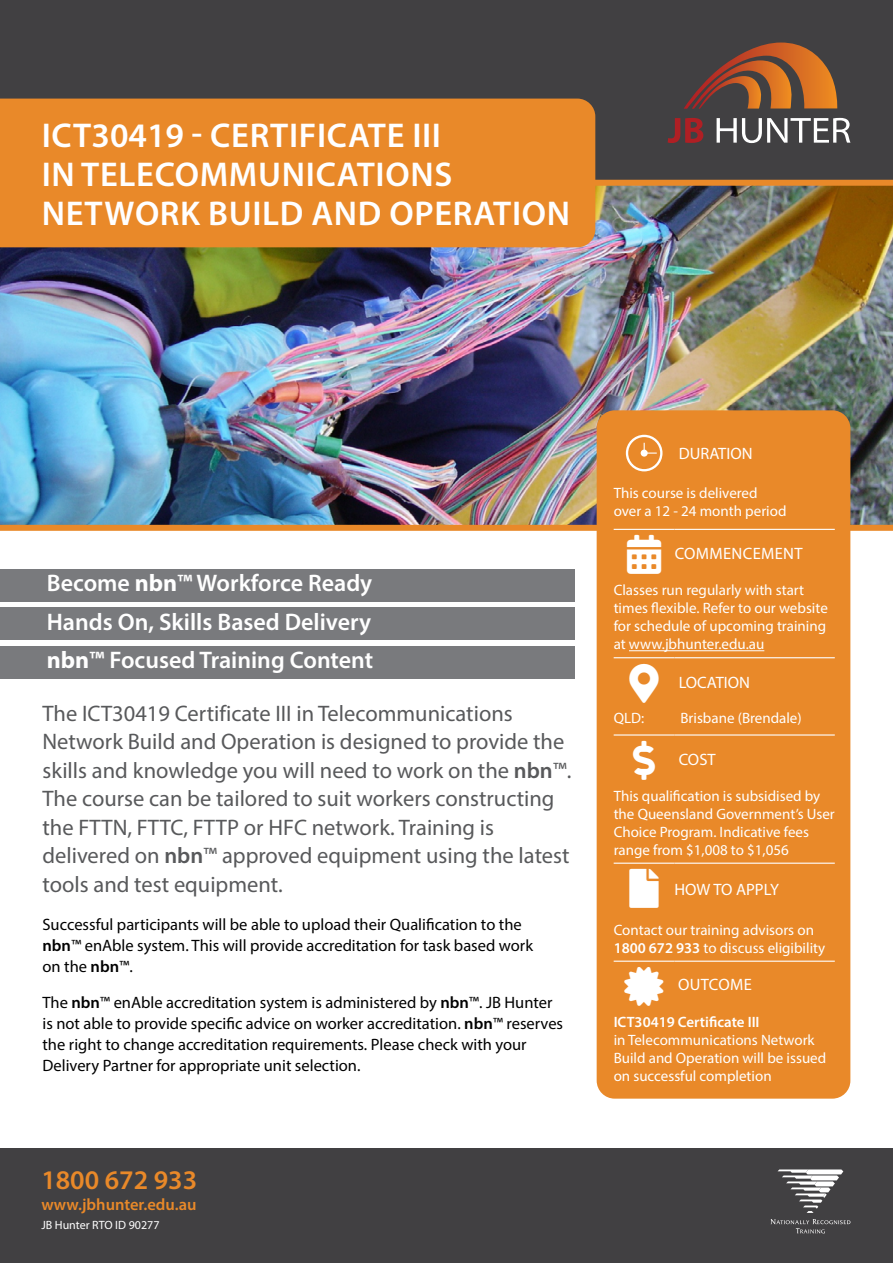
<style>
.page{position:relative;width:893px;height:1263px;background:#fff}
.page>*{position:absolute;margin:0;border:0;box-sizing:border-box;transform-origin:0 0}
.t1{font:39px "Font Awesome 5 Free Solid";color:#fff}
.t2{font:600 34.5px/39px "Myriad Pro";letter-spacing:.02em;color:#fff}
.t3{font:600 27px "Myriad Pro";color:#e98929}
.t4{font:600 24px/38.5px "Myriad Pro";color:#fff;text-align:justify}
.t5{font:22.5px/28.5px "Myriad Pro";color:#58595b}
.t6{font:16.5px/21px "Myriad Pro";color:#000}
.t7{font:16.5px "Myriad Pro";color:#fff}
.t8{font:16.5px "Myriad Pro";letter-spacing:.02em;color:#fff}
.t9{font:600 16.5px "Myriad Pro";color:#e98929}
.t10{font:15px/18px "Myriad Pro";color:#fff}
.t11{font:600 15px "Myriad Pro";color:#fff}
.t12{font:12px "Myriad Pro";color:#fff}
.s1{font-weight:700}
.s2{font-weight:600}
</style>
<div class="page">
<div style="left:0;top:1148px;width:893px;height:115px;background:#414042"></div>
<div style="left:0;top:0;width:893px;height:180px;background:#414042"></div>
<svg style="left:777px;top:1169px;width:66px;height:44px"></svg>
<svg style="left:771px;top:1219px;width:79px;height:14px"></svg>
<img style="left:0;top:180px;width:893px;height:351px">
<svg style="left:684px;top:43px;width:154px;height:66px"></svg>
<svg style="left:668px;top:118px;width:35px;height:25px"></svg>
<svg style="left:717px;top:118px;width:133px;height:25px"></svg>
<div style="left:0;top:99px;width:595px;height:148px;background:#e98929"></div>
<div style="left:0;top:569px;width:574px;height:32px;background:#797a7d"></div>
<div style="left:0;top:607px;width:574px;height:33px;background:#797a7d"></div>
<div style="left:0;top:646px;width:574px;height:32px;background:#797a7d"></div>
<div style="left:597px;top:410px;width:253px;height:689px;background:#e98929;border-radius:18px"></div>
<hr style="left:614px;top:529px;width:60px;height:1px;background:#fff">
<hr style="left:674px;top:529px;width:161px;height:1px;background:#fff">
<hr style="left:614px;top:657px;width:60px;height:1px;background:#fff">
<hr style="left:674px;top:657px;width:161px;height:1px;background:#fff">
<hr style="left:614px;top:734px;width:60px;height:1px;background:#fff">
<hr style="left:674px;top:734px;width:161px;height:1px;background:#fff">
<hr style="left:614px;top:863px;width:60px;height:1px;background:#fff">
<hr style="left:674px;top:863px;width:161px;height:1px;background:#fff">
<hr style="left:614px;top:961px;width:60px;height:1px;background:#fff">
<hr style="left:674px;top:961px;width:161px;height:1px;background:#fff">
<svg style="left:626px;top:435px;width:36px;height:36px"></svg>
<hr style="left:629px;top:650px;width:135px;height:1px;background:#fff">
<h2 class="t2" style="left:42px;top:115px;width:530px">ICT30419 - CERTIFICATE III<br>IN TELECOMMUNICATIONS<br>NETWORK BUILD AND OPERATION</h2>
<h3 class="t4" style="left:47px;top:563px;width:328px">Become <span class="s1">nbn</span>™ Workforce Ready Hands On, Skills Based Delivery <span class="s1">nbn</span>™ Focused Training Content</h3>
<p class="t5" style="left:43px;top:698px;width:530px">The ICT30419 Certificate III in Telecommunications Network Build and Operation is designed to provide the skills and knowledge you will need to work on the <span class="s2">nbn</span>™.<br>The course can be tailored to suit workers constructing the FTTN, FTTC, FTTP or HFC network. Training is delivered on <span class="s2">nbn</span>™ approved equipment using the latest tools and test equipment.</p>
<p class="t6" style="left:43px;top:913px;width:492px">Successful participants will be able to upload their Qualification to the <span class="s2">nbn</span>™ enAble system. This will provide accreditation for task based work on the <span class="s2">nbn</span>™.</p>
<p class="t6" style="left:43px;top:992px;width:522px">The <span class="s2">nbn</span>™ enAble accreditation system is administered by <span class="s2">nbn</span>™. JB Hunter is not able to provide specific advice on worker accreditation. <span class="s2">nbn</span>™ reserves the right to change accreditation requirements. Please check with your Delivery Partner for appropriate unit selection.</p>
<h3 class="t3" style="left:41px;top:1162px;width:157px">1800 672 933</h3>
<p class="t9" style="left:41px;top:1193px;width:157px">www.jbhunter.edu.au</p>
<p class="t12" style="left:41px;top:1217px;width:120px">JB Hunter RTO ID 90277</p>
<p class="t7" style="left:679px;top:444px;width:75px">DURATION</p>
<p class="t10" style="left:614px;top:484px;width:174px">This course is delivered over a 12 - 24 month period</p>
<h1 class="t1" style="left:627px;top:535px;width:36px">●■●▼</h1>
<p class="t8" style="left:675px;top:543px;width:129px">COMMENCEMENT</p>
<p class="t10" style="left:614px;top:581px;width:216px">Classes run regularly with start times flexible. Refer to our website for schedule of upcoming training at www.jbhunter.edu.au</p>
<p class="t7" style="left:629px;top:672px;width:122px">●▼ LOCATION</p>
<p class="t10" style="left:614px;top:709px;width:32px">QLD:</p>
<p class="t10" style="left:680px;top:709px;width:123px">Brisbane (Brendale)</p>
<h1 class="t1" style="left:633px;top:741px;width:25px">□●●▲■</h1>
<p class="t7" style="left:679px;top:750px;width:38px">COST</p>
<p class="t10" style="left:614px;top:786px;width:223px">This qualification is subsidised by the Queensland Government’s User<br>Choice Program. Indicative fees range from $1,008 to $1,056</p>
<p class="t7" style="left:629px;top:879px;width:151px">● HOW TO APPLY</p>
<p class="t10" style="left:614px;top:920px;width:213px">Contact our training advisors on<br><span class="s2">1800 672 933</span> to discuss eligibility</p>
<p class="t8" style="left:625px;top:975px;width:129px">▼▼ OUTCOME</p>
<p class="t11" style="left:614px;top:1012px;width:147px">ICT30419 Certificate III</p>
<p class="t10" style="left:614px;top:1031px;width:214px">in Telecommunications Network<br>Build and Operation will be issued on successful completion</p>
</div>
